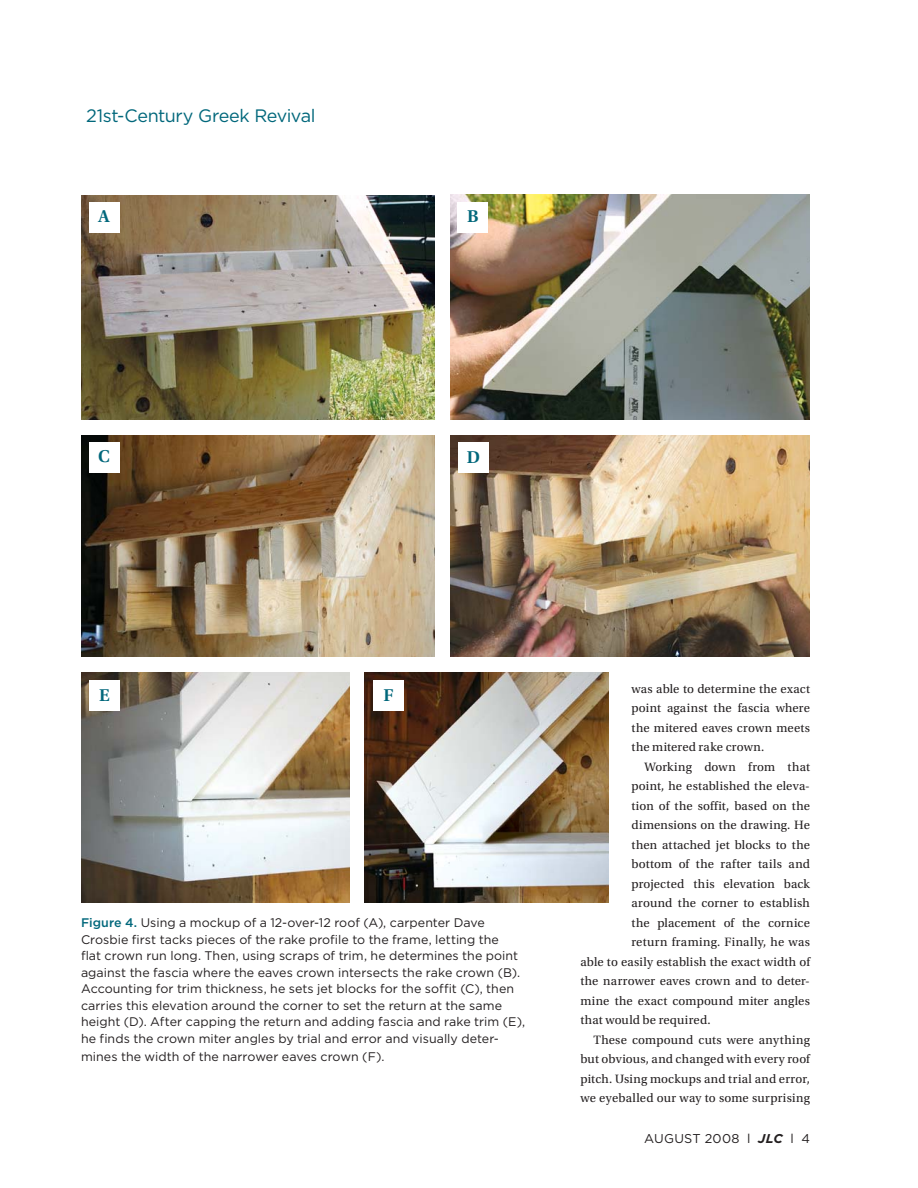
<style>
.page{position:relative;width:918px;height:1188px;background:#fff}
.page>*{position:absolute;margin:0;border:0;box-sizing:border-box;transform-origin:0 0}
.t1{font:18px "Gotham";letter-spacing:-.02em;color:#00677b}
.t2{font:600 18px "Utopia Std";color:#00677b}
.t3{font:12.75px/19.5px "Utopia Std";letter-spacing:.015em;color:#231f20;text-align:justify}
.t4{font:12.75px "Gotham";letter-spacing:.02em;color:#231f20}
.t5{font:12.45px/16.5px "Gotham";color:#231f20}
.s1{font-weight:500;color:#00677b}
.s2{font-weight:700;font-style:italic}
</style>
<div class="page">
<img style="left:81px;top:195px;width:354px;height:225px">
<img style="left:450px;top:195px;width:360px;height:225px">
<img style="left:81px;top:436px;width:354px;height:220px">
<img style="left:450px;top:435px;width:360px;height:221px">
<img style="left:364px;top:672px;width:245px;height:230px">
<img style="left:81px;top:672px;width:269px;height:230px">
<div style="left:89px;top:202px;width:30px;height:31px;background:#fff"></div>
<div style="left:458px;top:202px;width:30px;height:31px;background:#fff"></div>
<div style="left:89px;top:442px;width:30px;height:30px;background:#fff"></div>
<div style="left:458px;top:443px;width:31px;height:30px;background:#fff"></div>
<div style="left:89px;top:680px;width:31px;height:31px;background:#fff"></div>
<div style="left:373px;top:680px;width:31px;height:31px;background:#fff"></div>
<h1 class="t1" style="left:86px;top:108px;width:231px">21st-Century Greek Revival</h1>
<h1 class="t2" style="left:98px;top:210px;width:13px">A</h1>
<h1 class="t2" style="left:467px;top:210px;width:13px">B</h1>
<h1 class="t2" style="left:98px;top:449px;width:13px">C</h1>
<h1 class="t2" style="left:467px;top:450px;width:15px">D</h1>
<h1 class="t2" style="left:99px;top:688px;width:12px">E</h1>
<h1 class="t2" style="left:384px;top:688px;width:12px">F</h1>
<p class="t5" style="left:81px;top:915px;width:446px"><span class="s1">Figure 4.</span> Using a mockup of a 12-over-12 roof (A), carpenter Dave Crosbie first tacks pieces of the rake profile to the frame, letting the<br>flat crown run long. Then, using scraps of trim, he determines the point against the fascia where the eaves crown intersects the rake crown (B).<br>Accounting for trim thickness, he sets jet blocks for the soffit (C), then carries this elevation around the corner to set the return at the same height (D). After capping the return and adding fascia and rake trim (E), he finds the crown miter angles by trial and error and visually deter-</p>
<p class="t5" style="left:81px;top:1049px;width:305px">mines the width of the narrower eaves crown (F).</p>
<p class="t3" style="left:632px;top:680px;width:180px">was able to determine the exact point against the fascia where the mitered eaves crown meets the mitered rake crown.</p>
<p class="t3" style="left:644px;top:758px;width:167px">Working down from that</p>
<p class="t3" style="left:632px;top:778px;width:180px">point, he established the eleva-</p>
<p class="t3" style="left:632px;top:797px;width:180px">tion of the soffit, based on the</p>
<p class="t3" style="left:632px;top:817px;width:180px">dimensions on the drawing. He</p>
<p class="t3" style="left:632px;top:836px;width:180px">then attached jet blocks to the</p>
<p class="t3" style="left:632px;top:856px;width:180px">bottom of the rafter tails and</p>
<p class="t3" style="left:632px;top:875px;width:180px">projected this elevation back</p>
<p class="t3" style="left:632px;top:895px;width:180px">around the corner to establish</p>
<p class="t3" style="left:632px;top:914px;width:180px">the placement of the cornice</p>
<p class="t3" style="left:632px;top:934px;width:180px">return framing. Finally, he was</p>
<p class="t3" style="left:580px;top:953px;width:231px">able to easily establish the exact width of</p>
<p class="t3" style="left:580px;top:973px;width:231px">the narrower eaves crown and to deter-</p>
<p class="t3" style="left:580px;top:992px;width:231px">mine the exact compound miter angles</p>
<p class="t3" style="left:580px;top:1012px;width:132px">that would be required.</p>
<p class="t3" style="left:593px;top:1031px;width:218px">These compound cuts were anything</p>
<p class="t3" style="left:580px;top:1051px;width:231px">but obvious, and changed with every roof</p>
<p class="t3" style="left:580px;top:1070px;width:231px">pitch. Using mockups and trial and error,</p>
<p class="t3" style="left:580px;top:1090px;width:231px">we eyeballed our way to some surprising</p>
<p class="t4" style="left:644px;top:1132px;width:167px">AUGUST 2008 l <span class="s2">JLC</span> l 4</p>
</div>
